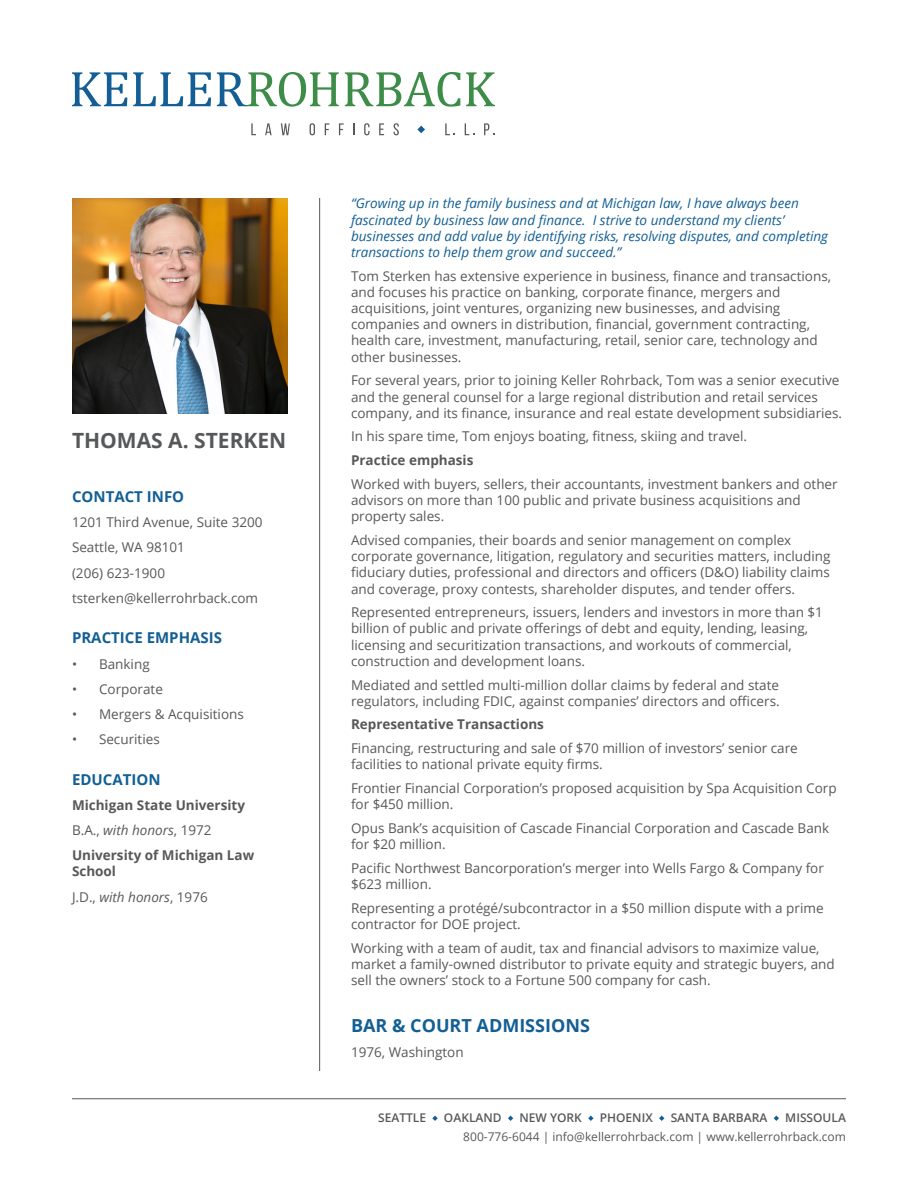
<style>
.page{position:relative;width:918px;height:1188px;background:#fff}
.page>*{position:absolute;margin:0;border:0;box-sizing:border-box;transform-origin:0 0}
.name{font:700 21px "Open Sans";color:#57585a}
.t1{font:700 18px "Open Sans";color:#135f95}
.subhead{font:700 15px "Open Sans";color:#135f95}
.contact{font:13.5px/16.2px "Open Sans";color:#57585a}
.t2{font:italic 13.5px/16.2px "Open Sans";color:#135f95}
.t3{font:700 13.5px/16.2px "Open Sans";color:#57585a}
.body{font:12px "Open Sans";color:#57585a}
.body-2{font:600 12px "Open Sans";color:#57585a}
.s1{font-style:italic}
</style>
<div class="page">
<svg style="left:72px;top:72px;width:55px;height:34px"></svg>
<svg style="left:133px;top:72px;width:78px;height:34px"></svg>
<svg style="left:217px;top:72px;width:122px;height:35px"></svg>
<svg style="left:345px;top:72px;width:115px;height:35px"></svg>
<svg style="left:466px;top:72px;width:29px;height:34px"></svg>
<svg style="left:251px;top:123px;width:5px;height:12px"></svg>
<svg style="left:265px;top:123px;width:7px;height:12px"></svg>
<svg style="left:281px;top:123px;width:9px;height:12px"></svg>
<svg style="left:310px;top:123px;width:5px;height:12px"></svg>
<svg style="left:325px;top:123px;width:4px;height:12px"></svg>
<svg style="left:339px;top:123px;width:5px;height:12px"></svg>
<svg style="left:353px;top:123px;width:1px;height:12px"></svg>
<svg style="left:364px;top:123px;width:6px;height:12px"></svg>
<svg style="left:379px;top:123px;width:5px;height:12px"></svg>
<svg style="left:394px;top:123px;width:5px;height:12px"></svg>
<svg style="left:417px;top:126px;width:8px;height:7px"></svg>
<svg style="left:445px;top:123px;width:10px;height:12px"></svg>
<svg style="left:465px;top:123px;width:9px;height:12px"></svg>
<svg style="left:484px;top:123px;width:10px;height:12px"></svg>
<hr style="left:319px;top:198px;width:1px;height:873px;background:#57585a">
<svg style="left:432px;top:1116px;width:6px;height:5px"></svg>
<svg style="left:508px;top:1116px;width:5px;height:5px"></svg>
<svg style="left:588px;top:1116px;width:6px;height:5px"></svg>
<svg style="left:659px;top:1116px;width:5px;height:5px"></svg>
<svg style="left:774px;top:1116px;width:5px;height:5px"></svg>
<hr style="left:72px;top:1098px;width:774px;height:1px;background:#57585a">
<img style="left:72px;top:198px;width:216px;height:216px">
<p class="name" style="left:72px;top:426px;width:216px">THOMAS A. STERKEN</p>
<p class="subhead" style="left:72px;top:486px;width:114px">CONTACT INFO</p>
<p class="contact" style="left:72px;top:514px;width:192px">1201 Third Avenue, Suite 3200</p>
<p class="contact" style="left:72px;top:539px;width:114px">Seattle, WA 98101</p>
<p class="contact" style="left:72px;top:564px;width:95px">(206) 623-1900</p>
<p class="contact" style="left:72px;top:590px;width:188px">tsterken@kellerrohrback.com</p>
<p class="subhead" style="left:72px;top:627px;width:152px">PRACTICE EMPHASIS</p>
<p class="contact" style="left:72px;top:655px;width:79px">• Banking</p>
<p class="contact" style="left:72px;top:680px;width:92px">• Corporate</p>
<p class="contact" style="left:72px;top:706px;width:173px">• Mergers &amp; Acquisitions</p>
<p class="contact" style="left:72px;top:731px;width:89px">• Securities</p>
<p class="subhead" style="left:72px;top:769px;width:90px">EDUCATION</p>
<p class="t3" style="left:72px;top:797px;width:175px">Michigan State University</p>
<p class="contact" style="left:72px;top:822px;width:141px">B.A., <span class="s1">with honors</span>, 1972</p>
<p class="t3" style="left:72px;top:847px;width:184px">University of Michigan Law<br>School</p>
<p class="contact" style="left:72px;top:888px;width:137px">J.D., <span class="s1">with honors</span>, 1976</p>
<p class="t2" style="left:351px;top:195px;width:479px">“Growing up in the family business and at Michigan law, I have always been fascinated by business law and finance. I strive to understand my clients’ businesses and add value by identifying risks, resolving disputes, and completing transactions to help them grow and succeed.”</p>
<p class="contact" style="left:351px;top:267px;width:482px">Tom Sterken has extensive experience in business, finance and transactions, and focuses his practice on banking, corporate finance, mergers and acquisitions, joint ventures, organizing new businesses, and advising companies and owners in distribution, financial, government contracting, health care, investment, manufacturing, retail, senior care, technology and other businesses.</p>
<p class="contact" style="left:351px;top:372px;width:493px">For several years, prior to joining Keller Rohrback, Tom was a senior executive and the general counsel for a large regional distribution and retail services company, and its finance, insurance and real estate development subsidiaries.</p>
<p class="contact" style="left:351px;top:428px;width:398px">In his spare time, Tom enjoys boating, fitness, skiing and travel.</p>
<p class="t3" style="left:351px;top:452px;width:124px">Practice emphasis</p>
<p class="contact" style="left:351px;top:475px;width:488px">Worked with buyers, sellers, their accountants, investment bankers and other advisors on more than 100 public and private business acquisitions and property sales.</p>
<p class="contact" style="left:351px;top:532px;width:481px">Advised companies, their boards and senior management on complex corporate governance, litigation, regulatory and securities matters, including fiduciary duties, professional and directors and officers (D&amp;O) liability claims and coverage, proxy contests, shareholder disputes, and tender offers.</p>
<p class="contact" style="left:351px;top:604px;width:473px">Represented entrepreneurs, issuers, lenders and investors in more than $1 billion of public and private offerings of debt and equity, lending, leasing, licensing and securitization transactions, and workouts of commercial, construction and development loans.</p>
<p class="contact" style="left:351px;top:676px;width:430px">Mediated and settled multi-million dollar claims by federal and state regulators, including FDIC, against companies’ directors and officers.</p>
<p class="t3" style="left:351px;top:716px;width:194px">Representative Transactions</p>
<p class="contact" style="left:351px;top:740px;width:448px">Financing, restructuring and sale of $70 million of investors’ senior care facilities to national private equity firms.</p>
<p class="contact" style="left:351px;top:780px;width:487px">Frontier Financial Corporation’s proposed acquisition by Spa Acquisition Corp for $450 million.</p>
<p class="contact" style="left:351px;top:820px;width:480px">Opus Bank’s acquisition of Cascade Financial Corporation and Cascade Bank for $20 million.</p>
<p class="contact" style="left:351px;top:859px;width:474px">Pacific Northwest Bancorporation’s merger into Wells Fargo &amp; Company for $623 million.</p>
<p class="contact" style="left:351px;top:899px;width:474px">Representing a protégé/subcontractor in a $50 million dispute with a prime contractor for DOE project.</p>
<p class="contact" style="left:351px;top:939px;width:485px">Working with a team of audit, tax and financial advisors to maximize value, market a family-owned distributor to private equity and strategic buyers, and sell the owners’ stock to a Fortune 500 company for cash.</p>
<p class="t1" style="left:351px;top:1013px;width:240px">BAR &amp; COURT ADMISSIONS</p>
<p class="contact" style="left:351px;top:1044px;width:114px">1976, Washington</p>
<p class="body-2" style="left:378px;top:1110px;width:50px">SEATTLE</p>
<p class="body-2" style="left:444px;top:1110px;width:59px">OAKLAND</p>
<p class="body-2" style="left:520px;top:1110px;width:64px">NEW YORK</p>
<p class="body-2" style="left:600px;top:1110px;width:55px">PHOENIX</p>
<p class="body-2" style="left:671px;top:1110px;width:98px">SANTA BARBARA</p>
<p class="body-2" style="left:785px;top:1110px;width:62px">MISSOULA</p>
<p class="body" style="left:463px;top:1129px;width:384px">800-776-6044 | info@kellerrohrback.com | www.kellerrohrback.com</p>
</div>
